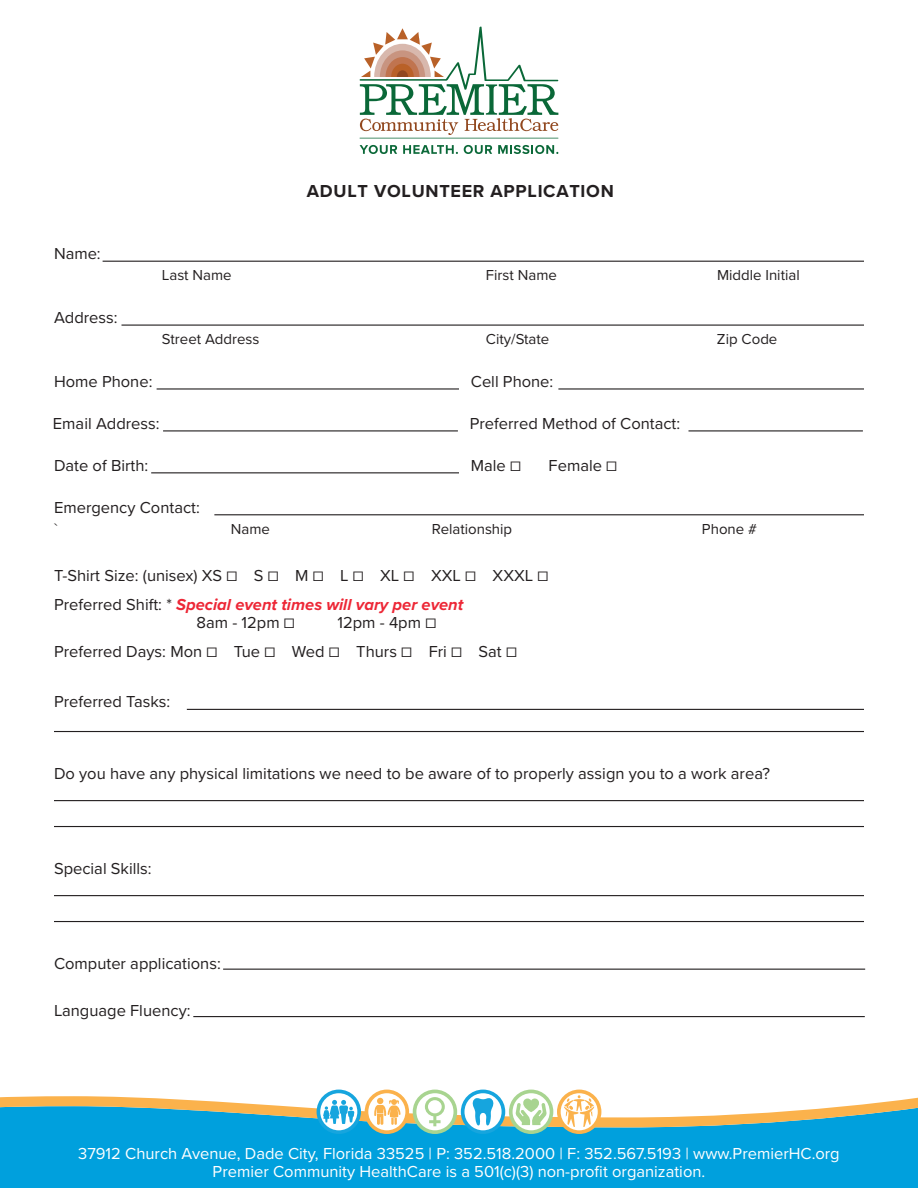
<style>
.page{position:relative;width:918px;height:1188px;background:#fff}
.page>*{position:absolute;margin:0;border:0;box-sizing:border-box;transform-origin:0 0}
.t1{font:700 18px "Proxima Nova";letter-spacing:.04em;color:#231f20}
.t2{font:16.5px "Proxima Nova";color:#231f20}
.t3{font:16.5px/18px "Proxima Nova";color:#fff;text-align:center}
.t4{font:italic 700 16.5px/18.3px "Proxima Nova";color:#ed2736}
.t5{font:15px "Proxima Nova";color:#231f20}
.s1{font-weight:400;font-style:normal;color:#231f20}
</style>
<div class="page">
<div style="left:0;top:1134px;width:918px;height:54px;background:#00a0dd"></div>
<svg style="left:360px;top:145px;width:37px;height:9px"></svg>
<svg style="left:403px;top:145px;width:55px;height:9px"></svg>
<svg style="left:464px;top:145px;width:28px;height:9px"></svg>
<svg style="left:498px;top:145px;width:60px;height:9px"></svg>
<svg style="left:360px;top:27px;width:198px;height:112px"></svg>
<svg style="left:0;top:1090px;width:918px;height:44px"></svg>
<hr style="left:103px;top:261px;width:761px;height:1px;background:#231f20">
<hr style="left:214px;top:514px;width:650px;height:1px;background:#231f20">
<hr style="left:187px;top:709px;width:677px;height:1px;background:#231f20">
<hr style="left:54px;top:731px;width:810px;height:1px;background:#231f20">
<hr style="left:223px;top:969px;width:642px;height:1px;background:#231f20">
<hr style="left:193px;top:1016px;width:672px;height:1px;background:#231f20">
<hr style="left:54px;top:800px;width:810px;height:1px;background:#231f20">
<hr style="left:54px;top:826px;width:810px;height:1px;background:#231f20">
<hr style="left:54px;top:895px;width:810px;height:1px;background:#231f20">
<hr style="left:54px;top:921px;width:810px;height:1px;background:#231f20">
<hr style="left:122px;top:325px;width:742px;height:1px;background:#231f20">
<hr style="left:157px;top:388px;width:302px;height:2px;background:#231f20">
<hr style="left:558px;top:388px;width:306px;height:2px;background:#231f20">
<hr style="left:163px;top:430px;width:295px;height:1px;background:#231f20">
<hr style="left:688px;top:430px;width:175px;height:1px;background:#231f20">
<hr style="left:151px;top:472px;width:308px;height:1px;background:#231f20">
<p class="t2" style="left:54px;top:241px;width:48px">Name:</p>
<p class="t2" style="left:54px;top:305px;width:65px">Address:</p>
<p class="t1" style="left:307px;top:178px;width:309px">ADULT VOLUNTEER APPLICATION</p>
<p class="t5" style="left:162px;top:264px;width:71px">Last Name</p>
<p class="t5" style="left:486px;top:264px;width:72px">First Name</p>
<p class="t5" style="left:717px;top:264px;width:84px">Middle Initial</p>
<p class="t5" style="left:162px;top:328px;width:99px">Street Address</p>
<p class="t5" style="left:486px;top:328px;width:65px">City/State</p>
<p class="t5" style="left:717px;top:328px;width:62px">Zip Code</p>
<p class="t2" style="left:54px;top:369px;width:100px">Home Phone:</p>
<p class="t2" style="left:471px;top:369px;width:84px">Cell Phone:</p>
<p class="t2" style="left:53px;top:411px;width:108px">Email Address:</p>
<p class="t2" style="left:470px;top:411px;width:212px">Preferred Method of Contact:</p>
<p class="t2" style="left:54px;top:453px;width:96px">Date of Birth:</p>
<p class="t2" style="left:471px;top:453px;width:52px">Male ☐</p>
<p class="t2" style="left:549px;top:453px;width:70px">Female ☐</p>
<p class="t2" style="left:54px;top:495px;width:147px">Emergency Contact:</p>
<p class="t5" style="left:54px;top:518px;width:5px">`</p>
<p class="t5" style="left:231px;top:518px;width:41px">Name</p>
<p class="t5" style="left:432px;top:518px;width:82px">Relationship</p>
<p class="t5" style="left:702px;top:518px;width:57px">Phone #</p>
<p class="t2" style="left:54px;top:563px;width:496px">T-Shirt Size: (unisex) XS ☐ S ☐ M ☐ L ☐ XL ☐ XXL ☐ XXXL ☐</p>
<p class="t4" style="left:197px;top:595px;width:268px;text-indent:-143px"><span class="s1">Preferred Shift: *</span> Special event times will vary per event<br><span class="s1">8am - 12pm ☐</span></p>
<p class="t2" style="left:338px;top:611px;width:100px">12pm - 4pm ☐</p>
<p class="t2" style="left:54px;top:640px;width:464px">Preferred Days: Mon ☐ Tue ☐ Wed ☐ Thurs ☐ Fri ☐ Sat ☐</p>
<p class="t2" style="left:54px;top:690px;width:118px">Preferred Tasks:</p>
<p class="t2" style="left:54px;top:761px;width:718px">Do you have any physical limitations we need to be aware of to properly assign you to a work area?</p>
<p class="t2" style="left:54px;top:856px;width:99px">Special Skills:</p>
<p class="t2" style="left:54px;top:951px;width:168px">Computer applications:</p>
<p class="t2" style="left:54px;top:998px;width:138px">Language Fluency:</p>
<p class="t3" style="left:78px;top:1143px;width:763px">37912 Church Avenue, Dade City, Florida 33525 | P: 352.518.2000 | F: 352.567.5193 | www.PremierHC.org<br>Premier Community HealthCare is a 501(c)(3) non-profit organization.</p>
</div>
